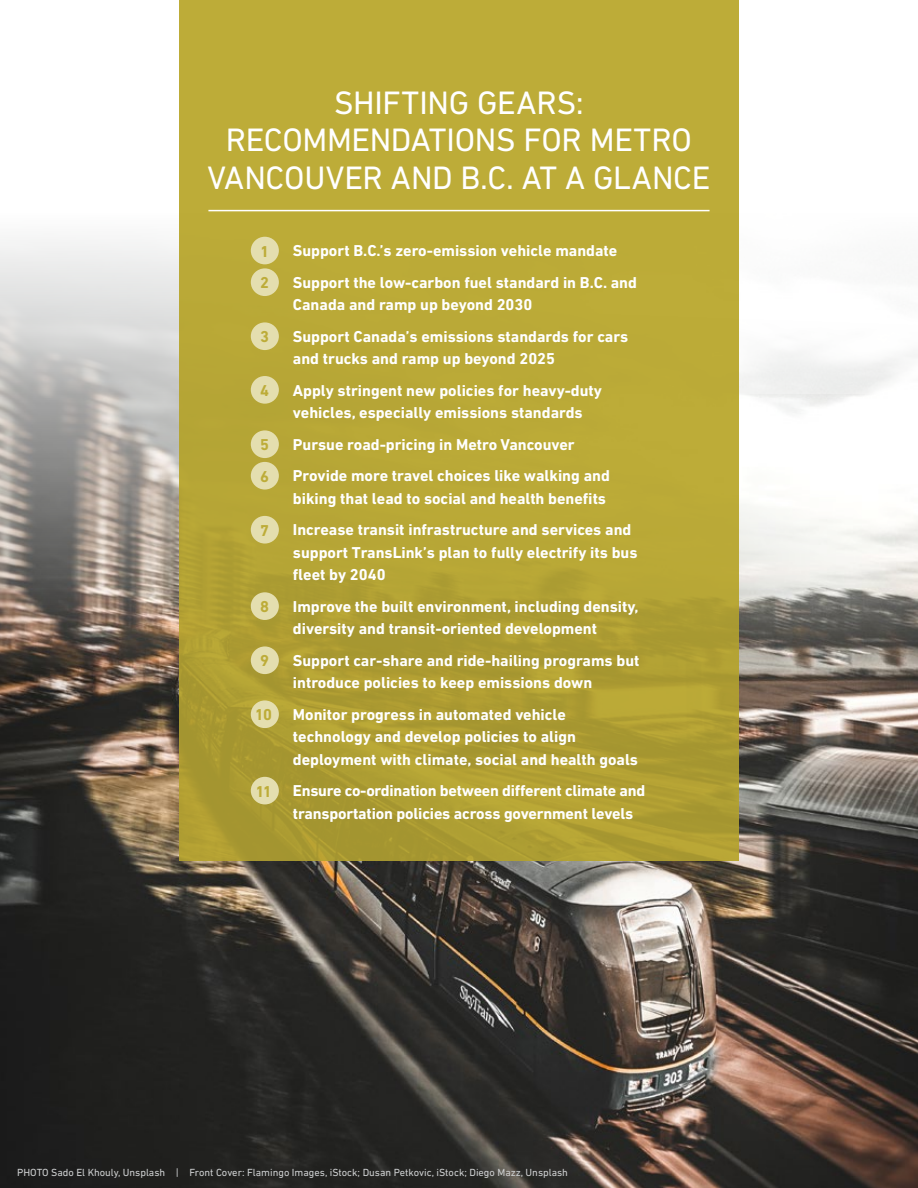
<style>
.page{position:relative;width:918px;height:1188px;background:#fff}
.page>*{position:absolute;margin:0;border:0;box-sizing:border-box;transform-origin:0 0}
.t1{font:33px/37.5px "DIN Next LT Pro";letter-spacing:-.01em;color:#fff;text-align:center}
.t2{font:700 16.05px/31.5px "DIN Next LT Pro";color:#fff}
.t3{font:700 16.05px/31.7px "DIN Next LT Pro";color:#bdac38}
.t4{font:10.5px "DIN Next LT Pro";color:#cfd1d2}
</style>
<div class="page">
<img style="left:0;top:684px;width:918px;height:504px">
<svg style="left:0;top:239px;width:918px;height:445px"></svg>
<div style="left:179px;top:0;width:560px;height:861px;background:linear-gradient(to bottom,#c1b039,#ac9c32)"></div>
<hr style="left:208px;top:210px;width:502px;height:1px;background:#fff">
<div style="left:251px;top:237px;width:28px;height:27px;background:#e4deaf;border-radius:50%"></div>
<div style="left:251px;top:268px;width:28px;height:28px;background:#e4deaf;border-radius:50%"></div>
<div style="left:251px;top:322px;width:28px;height:28px;background:#e4deaf;border-radius:50%"></div>
<div style="left:251px;top:376px;width:28px;height:28px;background:#e4deaf;border-radius:50%"></div>
<div style="left:251px;top:430px;width:28px;height:28px;background:#e4deaf;border-radius:50%"></div>
<div style="left:251px;top:462px;width:28px;height:28px;background:#e4deaf;border-radius:50%"></div>
<div style="left:251px;top:516px;width:28px;height:28px;background:#e4deaf;border-radius:50%"></div>
<div style="left:251px;top:592px;width:28px;height:28px;background:#e4deaf;border-radius:50%"></div>
<div style="left:251px;top:646px;width:28px;height:28px;background:#e4deaf;border-radius:50%"></div>
<div style="left:251px;top:700px;width:28px;height:28px;background:#e4deaf;border-radius:50%"></div>
<div style="left:251px;top:777px;width:28px;height:27px;background:#e4deaf;border-radius:50%"></div>
<h1 class="t1" style="left:208px;top:83px;width:504px">SHIFTING GEARS:<br>RECOMMENDATIONS FOR METRO<br>VANCOUVER AND B.C. AT A GLANCE</h1>
<p class="t3" style="left:260px;top:235px;width:10px">1<br>2</p>
<p class="t3" style="left:260px;top:321px;width:10px">3</p>
<p class="t3" style="left:260px;top:375px;width:10px">4</p>
<p class="t3" style="left:260px;top:429px;width:10px">5<br>6</p>
<p class="t3" style="left:260px;top:514px;width:10px">7</p>
<p class="t3" style="left:260px;top:591px;width:10px">8</p>
<p class="t3" style="left:260px;top:645px;width:10px">9</p>
<p class="t3" style="left:255px;top:699px;width:19px">10</p>
<p class="t3" style="left:255px;top:775px;width:18px">11</p>
<p class="t2" style="left:293px;top:235px;width:346px">Support B.C.’s zero-emission vehicle mandate<br>Support the low-carbon fuel standard in B.C. and</p>
<p class="t2" style="left:293px;top:289px;width:337px">Canada and ramp up beyond 2030<br>Support Canada’s emissions standards for cars</p>
<p class="t2" style="left:293px;top:343px;width:311px">and trucks and ramp up beyond 2025<br>Apply stringent new policies for heavy-duty</p>
<p class="t2" style="left:293px;top:397px;width:318px">vehicles, especially emissions standards<br>Pursue road-pricing in Metro Vancouver<br>Provide more travel choices like walking and</p>
<p class="t2" style="left:293px;top:483px;width:340px">biking that lead to social and health benefits<br>Increase transit infrastructure and services and</p>
<p class="t2" style="left:293px;top:541px;width:346px;line-height:22.5px">support TransLink’s plan to fully electrify its bus fleet by 2040</p>
<p class="t2" style="left:293px;top:595px;width:347px;line-height:22.5px">Improve the built environment, including density, diversity and transit-oriented development</p>
<p class="t2" style="left:293px;top:649px;width:348px;line-height:22.5px">Support car-share and ride-hailing programs but introduce policies to keep emissions down</p>
<p class="t2" style="left:293px;top:703px;width:347px;line-height:22.5px">Monitor progress in automated vehicle technology and develop policies to align deployment with climate, social and health goals</p>
<p class="t2" style="left:293px;top:780px;width:354px;line-height:22.5px">Ensure co-ordination between different climate and transportation policies across government levels</p>
<p class="t4" style="left:17px;top:1166px;width:552px">PHOTO Sado El Khouly, Unsplash | Front Cover: Flamingo Images, iStock; Dusan Petkovic, iStock; Diego Mazz, Unsplash</p>
</div>
